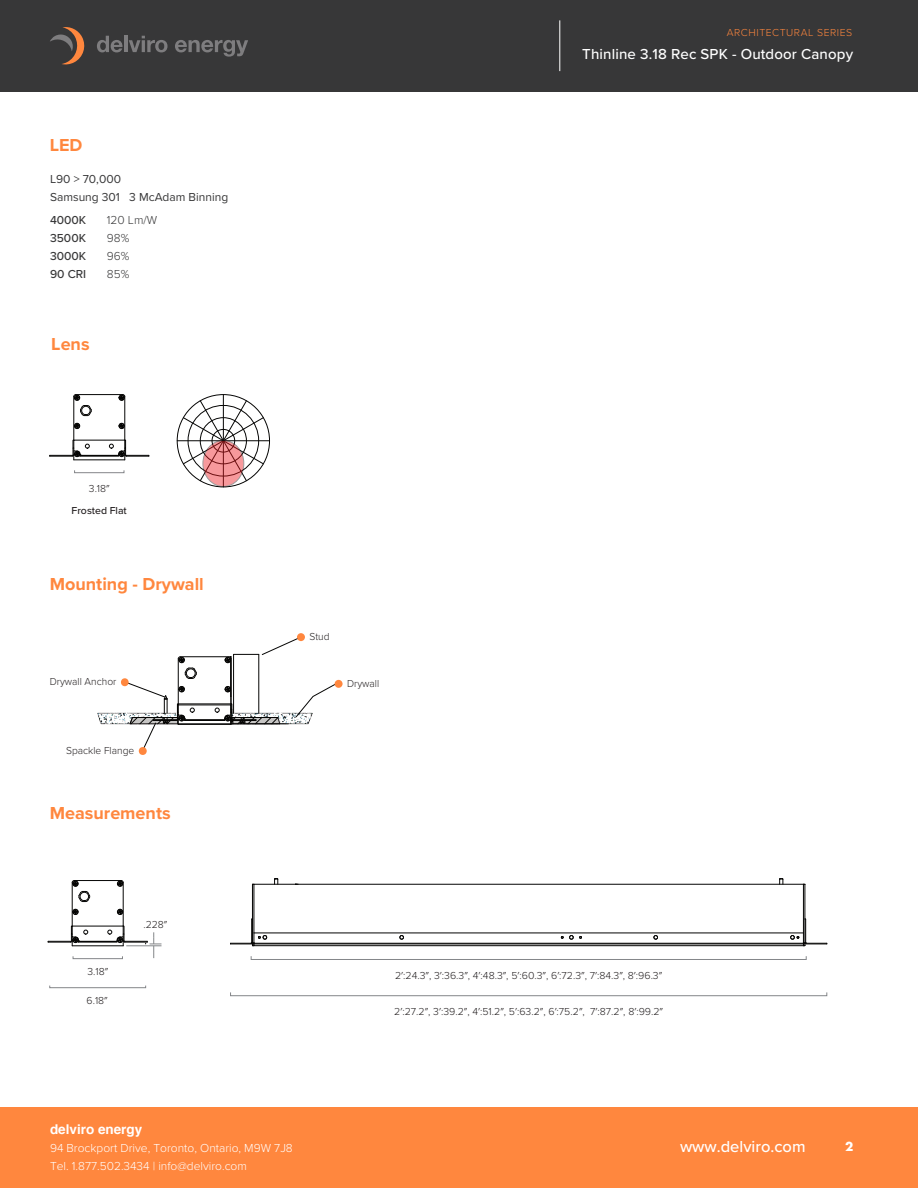
<style>
.page{position:relative;width:918px;height:1188px;background:#fff}
.page>*{position:absolute;margin:0;border:0;box-sizing:border-box;transform-origin:0 0}
.t1{font:700 18px "Proxima Nova";color:#ff873e}
.t2{font:500 16.5px "Proxima Nova";color:#fff}
.t3{font:500 15px "Proxima Nova";letter-spacing:.01em;color:#fff}
.t4{font:700 13.5px "Helvetica";color:#fff}
.t5{font:300 12px/18px "Proxima Nova";color:#fff}
.t6{font:12px/18px "Proxima Nova";color:#373738}
.t7{font:500 12px/18px "Proxima Nova";color:#373738;text-align:justify}
.t8{font:300 12px/18px "Proxima Nova";color:#373738}
.t9{font:700 12px "Futura Std";color:#fff}
.t10{font:300 10.5px "Proxima Nova";color:#231f20}
.t11{font:300 10.5px "Proxima Nova";letter-spacing:.05em;color:#ff873e}
.t12{font:500 10.5px "Proxima Nova";color:#231f20}
</style>
<div class="page">
<div style="left:0;top:1107px;width:918px;height:81px;background:#ff873e"></div>
<div style="left:0;top:0;width:918px;height:92px;background:#373738"></div>
<svg style="left:50px;top:27px;width:35px;height:38px"></svg>
<svg style="left:97px;top:36px;width:26px;height:16px"></svg>
<hr style="left:124px;top:36px;width:4px;height:16px;background:#7e7d7f">
<svg style="left:129px;top:36px;width:39px;height:16px"></svg>
<svg style="left:175px;top:40px;width:73px;height:17px"></svg>
<hr style="left:559px;top:20px;width:1px;height:51px;background:#fff">
<img style="left:97px;top:679px;width:242px;height:46px">
<div style="left:49px;top:985px;width:97px;height:3px;border:1px solid #848689"></div>
<div style="left:73px;top:956px;width:50px;height:3px;border:1px solid #848689"></div>
<div style="left:251px;top:956px;width:555px;height:4px;border:1px solid #848689"></div>
<div style="left:230px;top:992px;width:597px;height:4px;border:1px solid #848689"></div>
<hr style="left:803px;top:884px;width:1px;height:49px;background:#050504">
<hr style="left:254px;top:884px;width:1px;height:49px;background:#050504">
<hr style="left:254px;top:945px;width:549px;height:1px;background:#050504">
<hr style="left:252px;top:884px;width:1px;height:35px;background:#050504">
<hr style="left:805px;top:884px;width:1px;height:35px;background:#050504">
<svg style="left:274px;top:878px;width:5px;height:6px"></svg>
<svg style="left:779px;top:878px;width:5px;height:6px"></svg>
<hr style="left:254px;top:884px;width:549px;height:1px;background:#050504">
<hr style="left:254px;top:943px;width:549px;height:1px;background:#050504">
<hr style="left:254px;top:944px;width:549px;height:1px;background:#050504">
<svg style="left:400px;top:935px;width:4px;height:5px"></svg>
<svg style="left:561px;top:935px;width:21px;height:5px"></svg>
<svg style="left:654px;top:935px;width:4px;height:5px"></svg>
<hr style="left:254px;top:933px;width:549px;height:1px;background:#050504">
<svg style="left:230px;top:919px;width:37px;height:28px"></svg>
<svg style="left:790px;top:919px;width:38px;height:28px"></svg>
<hr style="left:177px;top:441px;width:93px;height:1px;background:#050504">
<hr style="left:223px;top:395px;width:1px;height:92px;background:#050504">
<svg style="left:183px;top:400px;width:81px;height:81px"></svg>
<svg style="left:203px;top:440px;width:41px;height:46px"></svg>
<div style="left:203px;top:440px;width:41px;height:47px;border:1px solid #231f20;border-radius:50%"></div>
<div style="left:74px;top:470px;width:50px;height:3px;border:1px solid #848689"></div>
<hr style="left:124px;top:397px;width:1px;height:43px;background:#050504">
<hr style="left:76px;top:394px;width:47px;height:1px;background:#050504">
<hr style="left:73px;top:397px;width:1px;height:43px;background:#050504">
<hr style="left:74px;top:460px;width:51px;height:1px;background:#050504">
<svg style="left:119px;top:394px;width:6px;height:7px"></svg>
<svg style="left:73px;top:394px;width:19px;height:22px"></svg>
<svg style="left:119px;top:423px;width:6px;height:6px"></svg>
<svg style="left:74px;top:423px;width:6px;height:6px"></svg>
<svg style="left:49px;top:440px;width:101px;height:20px"></svg>
<hr style="left:123px;top:882px;width:1px;height:44px;background:#050504">
<hr style="left:74px;top:880px;width:47px;height:1px;background:#050504">
<hr style="left:72px;top:882px;width:1px;height:44px;background:#050504">
<svg style="left:117px;top:880px;width:7px;height:7px"></svg>
<svg style="left:72px;top:880px;width:18px;height:22px"></svg>
<svg style="left:117px;top:909px;width:6px;height:6px"></svg>
<svg style="left:73px;top:909px;width:5px;height:6px"></svg>
<svg style="left:48px;top:925px;width:114px;height:33px"></svg>
<div style="left:297px;top:633px;width:8px;height:8px;background:#ff873e;border-radius:50%"></div>
<div style="left:335px;top:680px;width:8px;height:8px;background:#ff873e;border-radius:50%"></div>
<svg style="left:121px;top:637px;width:216px;height:118px"></svg>
<p class="t11" style="left:727px;top:25px;width:127px">ARCHITECTURAL SERIES</p>
<h1 class="t1" style="left:50px;top:132px;width:34px">LED</h1>
<p class="t6" style="left:50px;top:170px;width:180px">L90 &gt; 70,000<br>Samsung 301 3 McAdam Binning</p>
<p class="t7" style="left:50px;top:211px;width:38px">4000K 3500K 3000K 90 CRI</p>
<p class="t8" style="left:107px;top:211px;width:52px">120 Lm/W<br>98%<br>96%<br>85%</p>
<h1 class="t1" style="left:51px;top:331px;width:40px">Lens</h1>
<p class="t10" style="left:89px;top:481px;width:22px">3.18″</p>
<p class="t12" style="left:72px;top:503px;width:57px">Frosted Flat</p>
<h1 class="t1" style="left:50px;top:571px;width:156px">Mounting - Drywall</h1>
<p class="t10" style="left:50px;top:674px;width:68px">Drywall Anchor</p>
<p class="t10" style="left:66px;top:742px;width:70px">Spackle Flange</p>
<h1 class="t1" style="left:50px;top:800px;width:122px">Measurements</h1>
<p class="t10" style="left:87px;top:964px;width:22px">3.18″</p>
<p class="t10" style="left:87px;top:993px;width:23px">6.18″</p>
<p class="t10" style="left:143px;top:917px;width:25px">.228″</p>
<h3 class="t3" style="left:582px;top:43px;width:272px">Thinline 3.18 Rec SPK - Outdoor Canopy</h3>
<p class="t10" style="left:309px;top:629px;width:22px">Stud</p>
<p class="t10" style="left:347px;top:675px;width:34px">Drywall</p>
<p class="t10" style="left:395px;top:967px;width:269px">2′:24.3″, 3′:36.3″, 4′:48.3″, 5′:60.3″, 6′:72.3″, 7′:84.3″, 8′:96.3″</p>
<p class="t10" style="left:394px;top:1004px;width:270px">2′:27.2″, 3′:39.2″, 4′:51.2″, 5′:63.2″, 6′:75.2″, 7′:87.2″, 8′:99.2″</p>
<p class="t4" style="left:50px;top:1119px;width:94px">delviro energy</p>
<p class="t5" style="left:50px;top:1138px;width:244px">94 Brockport Drive, Toronto, Ontario, M9W 7J8<br>Tel. 1.877.502.3434 | info@delviro.com</p>
<h2 class="t2" style="left:680px;top:1134px;width:127px">www.delviro.com</h2>
<p class="t9" style="left:845px;top:1138px;width:10px">2</p>
<p class="t9" style="left:845px;top:1138px;width:10px">1</p>
</div>
